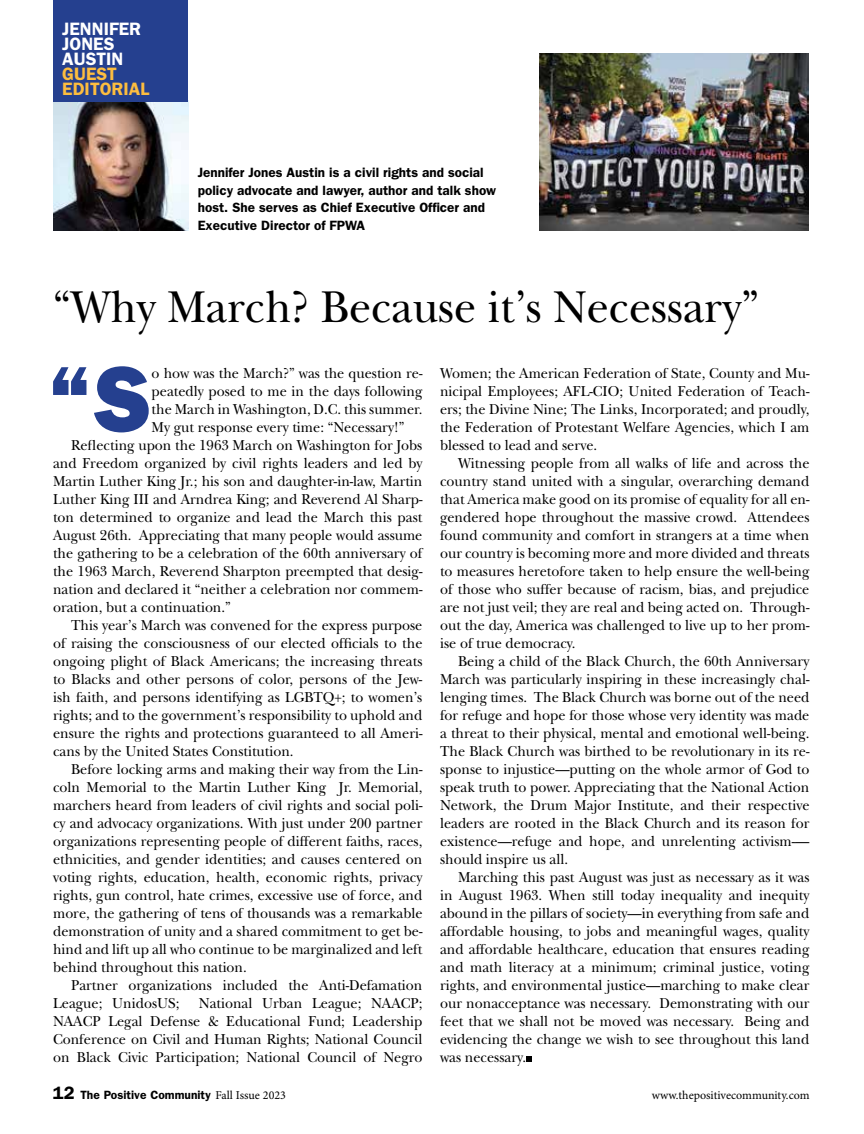
<style>
.page{position:relative;width:864px;height:1134px;background:#fff}
.page>*{position:absolute;margin:0;border:0;box-sizing:border-box;transform-origin:0 0}
.t1{font:800 93.75px "Franklin Gothic";color:#25408f;scale:.95 1}
.t2{font:46.5px "New Baskerville";color:#000;scale:.95 1}
.t3{font:600 18px/15px "Franklin Gothic";color:#fff}
.t4{font:600 18px/15px "Franklin Gothic";color:#fdbd3f}
.t5{font:15px/18px "New Baskerville";color:#000;text-align:justify;scale:.95 1}
.t6{font:600 13.5px/18px "Franklin Gothic";color:#000}
.t7{font:600 12px "ITC Franklin Gothic Std";color:#000}
.t8{font:12px "Minion Pro";color:#000}
.s1{font-size:18px}
.s2{font-family:"Minion Pro";font-weight:400}
</style>
<div class="page">
<svg style="left:526px;top:1056px;width:5px;height:6px"></svg>
<img style="left:53px;top:102px;width:135px;height:128px">
<div style="left:53px;top:0;width:135px;height:102px;background:#25408f"></div>
<img style="left:539px;top:53px;width:270px;height:177px">
<p class="t3" style="left:62px;top:21px;width:80px">JENNIFER<br>JONES<br>AUSTIN</p>
<p class="t4" style="left:62px;top:66px;width:89px">GUEST<br>EDITORIAL</p>
<p class="t6" style="left:198px;top:163px;width:300px">Jennifer Jones Austin is a civil rights and social policy advocate and lawyer, author and talk show host. She serves as Chief Executive Officer and Executive Director of FPWA</p>
<h2 class="t2" style="left:53px;top:280px;width:745px">“Why March? Because it’s Necessary”</h2>
<h1 class="t1" style="left:47px;top:344px;width:112px">“S</h1>
<p class="t5" style="left:152px;top:364px;width:287px">o how was the March?” was the question re-</p>
<p class="t5" style="left:152px;top:382px;width:287px">peatedly posed to me in the days following</p>
<p class="t5" style="left:152px;top:400px;width:287px">the March in Washington, D.C. this summer.</p>
<p class="t5" style="left:152px;top:418px;width:268px">My gut response every time: “Necessary!”</p>
<p class="t5" style="left:71px;top:436px;width:371px">Reflecting upon the 1963 March on Washington for Jobs</p>
<p class="t5" style="left:53px;top:454px;width:390px">and Freedom organized by civil rights leaders and led by</p>
<p class="t5" style="left:53px;top:472px;width:390px">Martin Luther King Jr.; his son and daughter-in-law, Martin</p>
<p class="t5" style="left:53px;top:490px;width:390px">Luther King III and Arndrea King; and Reverend Al Sharp-</p>
<p class="t5" style="left:53px;top:508px;width:390px">ton determined to organize and lead the March this past</p>
<p class="t5" style="left:53px;top:526px;width:390px">August 26th. Appreciating that many people would assume</p>
<p class="t5" style="left:53px;top:544px;width:390px">the gathering to be a celebration of the 60th anniversary of</p>
<p class="t5" style="left:53px;top:562px;width:390px">the 1963 March, Reverend Sharpton preempted that desig-</p>
<p class="t5" style="left:53px;top:580px;width:390px">nation and declared it “neither a celebration nor commem-</p>
<p class="t5" style="left:53px;top:598px;width:189px">oration, but a continuation.”</p>
<p class="t5" style="left:71px;top:616px;width:371px">This year’s March was convened for the express purpose</p>
<p class="t5" style="left:53px;top:634px;width:390px">of raising the consciousness of our elected officials to the</p>
<p class="t5" style="left:53px;top:652px;width:390px">ongoing plight of Black Americans; the increasing threats</p>
<p class="t5" style="left:53px;top:670px;width:390px">to Blacks and other persons of color, persons of the Jew-</p>
<p class="t5" style="left:53px;top:688px;width:390px">ish faith, and persons identifying as LGBTQ+; to women’s</p>
<p class="t5" style="left:53px;top:706px;width:390px">rights; and to the government’s responsibility to uphold and</p>
<p class="t5" style="left:53px;top:724px;width:390px">ensure the rights and protections guaranteed to all Ameri-</p>
<p class="t5" style="left:53px;top:742px;width:255px">cans by the United States Constitution.</p>
<p class="t5" style="left:71px;top:760px;width:371px">Before locking arms and making their way from the Lin-</p>
<p class="t5" style="left:53px;top:778px;width:390px">coln Memorial to the Martin Luther King Jr. Memorial,</p>
<p class="t5" style="left:53px;top:796px;width:390px">marchers heard from leaders of civil rights and social poli-</p>
<p class="t5" style="left:53px;top:814px;width:390px">cy and advocacy organizations. With just under 200 partner</p>
<p class="t5" style="left:53px;top:832px;width:390px">organizations representing people of different faiths, races,</p>
<p class="t5" style="left:53px;top:850px;width:390px">ethnicities, and gender identities; and causes centered on</p>
<p class="t5" style="left:53px;top:868px;width:390px">voting rights, education, health, economic rights, privacy</p>
<p class="t5" style="left:53px;top:886px;width:390px">rights, gun control, hate crimes, excessive use of force, and</p>
<p class="t5" style="left:53px;top:904px;width:390px">more, the gathering of tens of thousands was a remarkable</p>
<p class="t5" style="left:53px;top:922px;width:390px">demonstration of unity and a shared commitment to get be-</p>
<p class="t5" style="left:53px;top:940px;width:390px">hind and lift up all who continue to be marginalized and left</p>
<p class="t5" style="left:53px;top:958px;width:205px">behind throughout this nation.</p>
<p class="t5" style="left:71px;top:976px;width:371px">Partner organizations included the Anti-Defamation</p>
<p class="t5" style="left:53px;top:994px;width:134px">League; UnidosUS;</p>
<p class="t5" style="left:53px;top:994px;width:390px;text-indent:146px">National Urban League; NAACP; NAACP Legal Defense &amp; Educational Fund; Leadership Conference on Civil and Human Rights; National Council on Black Civic Participation; National Council of Negro</p>
<p class="t5" style="left:440px;top:364px;width:390px">Women; the American Federation of State, County and Mu&shy;nicipal Employees; AFL-CIO; United Federation of Teach&shy;ers; the Divine Nine; The Links, Incorporated; and proudly, the Federation of Protestant Welfare Agencies, which I am blessed to lead and serve.</p>
<p class="t5" style="left:440px;top:454px;width:390px;text-indent:18px">Witnessing people from all walks of life and across the country stand united with a singular, overarching demand that America make good on its promise of equality for all en&shy;gendered hope throughout the massive crowd. Attendees found community and comfort in strangers at a time when our country is becoming more and more divided and threats to measures heretofore taken to help ensure the well-being of those who suffer because of racism, bias, and prejudice are not just veil; they are real and being acted on. Through&shy;out the day, America was challenged to live up to her prom&shy;ise of true democracy.</p>
<p class="t5" style="left:440px;top:652px;width:390px;text-indent:18px">Being a child of the Black Church, the 60th Anniversary March was particularly inspiring in these increasingly chal&shy;lenging times. The Black Church was borne out of the need for refuge and hope for those whose very identity was made a threat to their physical, mental and emotional well-being.<br>The Black Church was birthed to be revolutionary in its re&shy;sponse to injustice—putting on the whole armor of God to speak truth to power. Appreciating that the National Action Network, the Drum Major Institute, and their respective leaders are rooted in the Black Church and its reason for existence—refuge and hope, and unrelenting activism-— should inspire us all.</p>
<p class="t5" style="left:440px;top:868px;width:390px;text-indent:18px">Marching this past August was just as necessary as it was in August 1963. When still today inequality and inequity abound in the pillars of society—in everything from safe and affordable housing, to jobs and meaningful wages, quality and affordable healthcare, education that ensures reading and math literacy at a minimum; criminal justice, voting rights, and environmental justice—marching to make clear our nonacceptance was necessary. Demonstrating with our feet that we shall not be moved was necessary. Being and evidencing the change we wish to see throughout this land was necessary.</p>
<p class="t7" style="left:53px;top:1088px;width:235px"><span class="s1">12</span> The Positive Community <span class="s2">Fall Issue 2023</span></p>
<p class="t8" style="left:652px;top:1088px;width:159px">www.thepositivecommunity.com</p>
</div>
